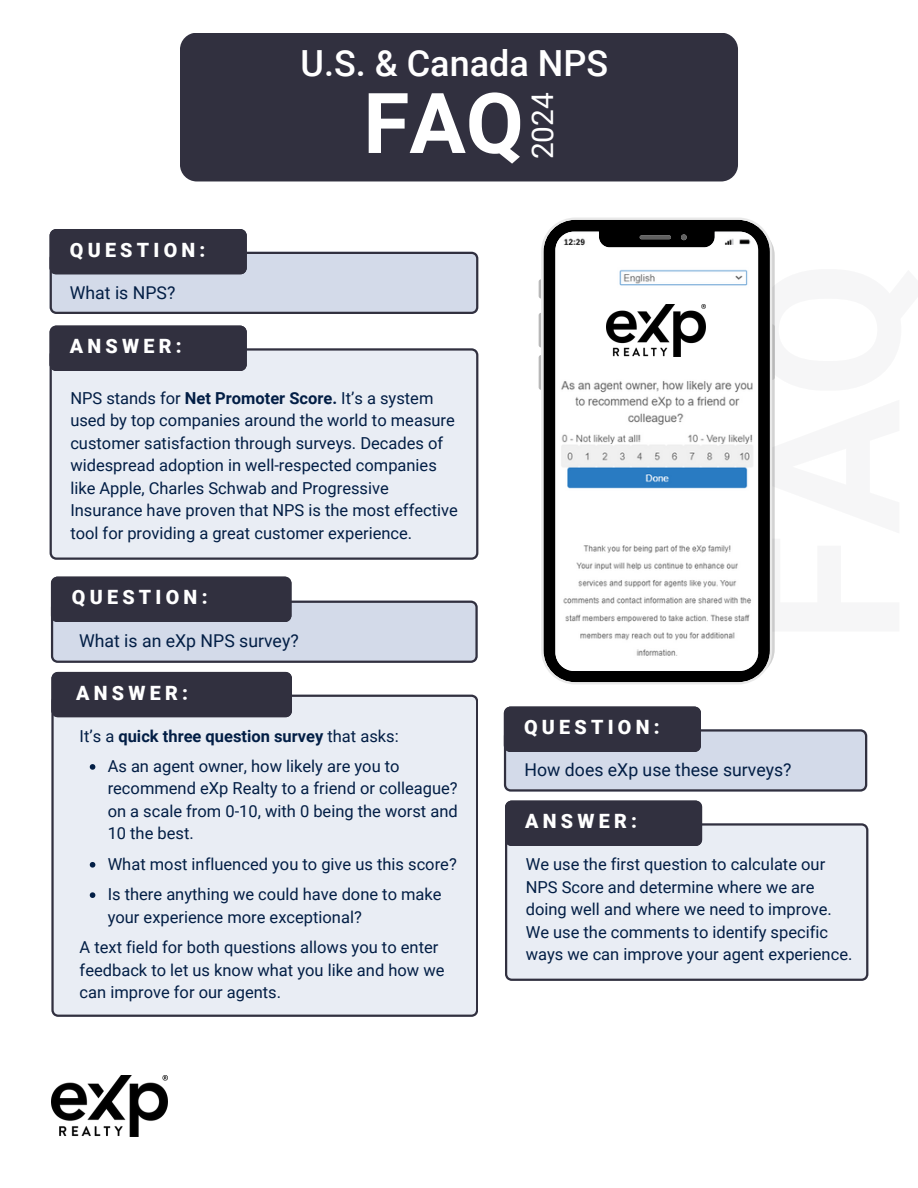
<style>
.page{position:relative;width:918px;height:1188px;background:#fff}
.page>*{position:absolute;margin:0;border:0;box-sizing:border-box;transform-origin:0 0}
.t1{font:700 84px "Roboto";color:#fff}
.t2{font:500 36px "Roboto";color:#fff}
.t3{font:29.85px "Roboto";color:#fff}
.t4{font:900 19.65px "Roboto";letter-spacing:.215em;color:#fff}
.t5{font:17.7px "Roboto";color:#021e45}
.t6{font:16.5px/22.5px "Roboto";color:#021e45}
.t7{font:700 16.5px "Roboto";color:#021e45}
.s1{font-weight:700}
.s2{font-weight:400}
</style>
<div class="page">
<div style="left:180px;top:33px;width:558px;height:148px;background:#31303f;border-radius:17px"></div>
<svg style="left:50px;top:229px;width:428px;height:85px;background:#aaadba"></svg>
<img style="left:51px;top:1075px;width:116px;height:61px">
<div style="left:50px;top:348px;width:428px;height:212px;background:#e9edf4"></div>
<div style="left:50px;top:326px;width:197px;height:45px;background:#31303f"></div>
<svg style="left:51px;top:577px;width:427px;height:86px;background:#a1a5b2"></svg>
<svg style="left:539px;top:279px;width:2px;height:20px"></svg>
<svg style="left:539px;top:313px;width:2px;height:34px"></svg>
<svg style="left:539px;top:355px;width:2px;height:35px"></svg>
<svg style="left:772px;top:324px;width:3px;height:56px"></svg>
<svg style="left:541px;top:218px;width:231px;height:467px"></svg>
<div style="left:601px;top:294px;width:110px;height:72px;background:#fff"></div>
<img style="left:607px;top:304px;width:98px;height:52px">
<div style="left:51px;top:695px;width:427px;height:321px;background:#e9edf4"></div>
<div style="left:51px;top:672px;width:241px;height:45px;background:#31303f"></div>
<svg style="left:504px;top:707px;width:363px;height:85px;background:#a2a6b3"></svg>
<div style="left:505px;top:823px;width:363px;height:158px;background:#e9edf4"></div>
<div style="left:505px;top:801px;width:197px;height:45px;background:#31303f"></div>
<svg style="left:90px;top:764px;width:5px;height:6px"></svg>
<svg style="left:90px;top:862px;width:5px;height:6px"></svg>
<svg style="left:90px;top:892px;width:5px;height:6px"></svg>
<p class="t2" style="left:301px;top:42px;width:309px">U.S. &amp; Canada NPS</p>
<h5 class="t3" style="left:525px;top:159px;width:68px;rotate:-90deg">2024</h5>
<h5 class="t1" style="left:363px;top:75px;width:162px">FAQ</h5>
<p class="t4" style="left:70px;top:239px;width:137px">QUESTION:</p>
<h5 class="t5" style="left:70px;top:283px;width:107px">What is NPS?</h5>
<p class="t4" style="left:70px;top:335px;width:113px">ANSWER:</p>
<h5 class="t6" style="left:70px;top:387px;width:389px">NPS stands for <span class="s1">Net Promoter Score.</span> It’s a system used by top companies around the world to measure customer satisfaction through surveys. Decades of widespread adoption in well-respected companies like Apple, Charles Schwab and Progressive Insurance have proven that NPS is the most effective tool for providing a great customer experience.</h5>
<p class="t4" style="left:72px;top:586px;width:137px">QUESTION:</p>
<p class="t5" style="left:79px;top:630px;width:221px">What is an eXp NPS survey?</p>
<p class="t4" style="left:76px;top:681px;width:113px">ANSWER:</p>
<p class="t7" style="left:80px;top:726px;width:321px"><span class="s2">It’s a</span> quick three question survey <span class="s2">that asks:</span></p>
<p class="t6" style="left:108px;top:755px;width:352px">As an agent owner, how likely are you to recommend eXp Realty to a friend or colleague? on a scale from 0-10, with 0 being the worst and 10 the best.</p>
<p class="t6" style="left:108px;top:853px;width:351px">What most influenced you to give us this score?</p>
<p class="t6" style="left:108px;top:883px;width:335px">Is there anything we could have done to make your experience more exceptional?</p>
<h1 class="t6" style="left:80px;top:936px;width:366px">A text field for both questions allows you to enter feedback to let us know what you like and how we can improve for our agents.</h1>
<h5 class="t4" style="left:524px;top:716px;width:137px">QUESTION:</h5>
<p class="t5" style="left:525px;top:760px;width:269px">How does eXp use these surveys?</p>
<h5 class="t4" style="left:525px;top:810px;width:113px">ANSWER:</h5>
<p class="t6" style="left:526px;top:853px;width:328px">We use the first question to calculate our NPS Score and determine where we are doing well and where we need to improve.<br>We use the comments to identify specific ways we can improve your agent experience.</p>
</div>
